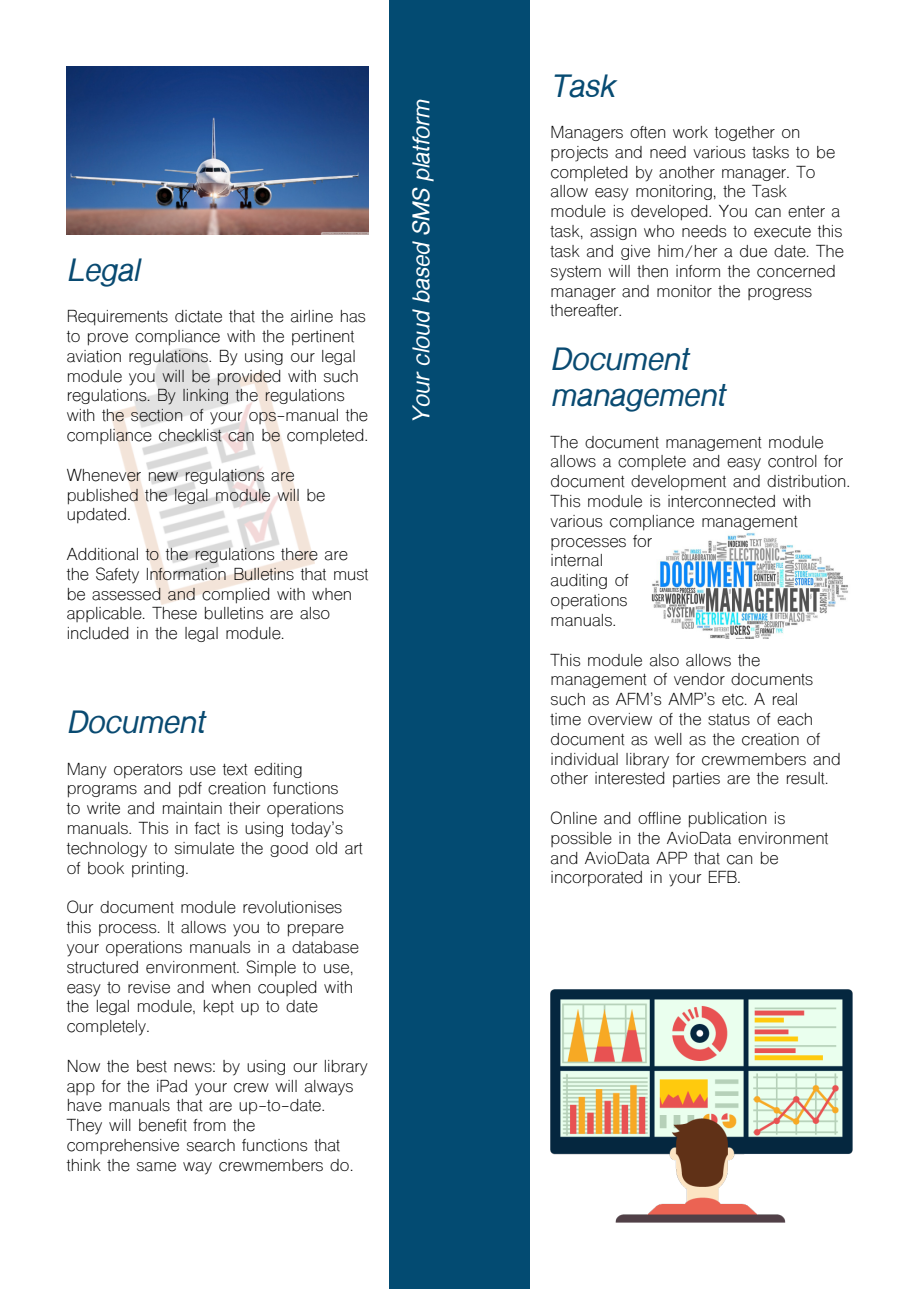
<style>
.page{position:relative;width:919px;height:1289px;background:#fff}
.page>*{position:absolute;margin:0;border:0;box-sizing:border-box;transform-origin:0 0}
.t1{font:italic 700 30px "Shree Dev 0714";color:#094a71}
.t2{font:italic 700 30px "Shree Dev 0714";color:#074b72}
.t3{font:italic 700 22.5px "Shree Dev 0714";color:#fff}
.t4{font:16.5px/19.8px "Shree Dev 0714";color:#000}
</style>
<div class="page">
<img style="left:110px;top:349px;width:204px;height:255px">
<img style="left:651px;top:532px;width:197px;height:106px">
<div style="left:389px;top:0;width:140px;height:1288px;background:#034b72"></div>
<img style="left:550px;top:989px;width:302px;height:233px">
<img style="left:67px;top:67px;width:301px;height:167px">
<p class="t1" style="left:67px;top:253px;width:74px">Legal</p>
<p class="t4" style="left:67px;top:308px;width:303px">Requirements dictate that the airline has to prove compliance with the pertinent aviation regulations. By using our legal module you will be provided with such regulations. By linking the regulations with the section of your ops-manual the compliance checklist can be completed.</p>
<p class="t4" style="left:67px;top:467px;width:260px">Whenever new regulations are published the legal module will be updated.</p>
<p class="t4" style="left:67px;top:546px;width:303px">Additional to the regulations there are the Safety Information Bulletins that must be assessed and complied with when applicable. These bulletins are also included in the legal module.</p>
<p class="t1" style="left:67px;top:705px;width:139px">Document</p>
<p class="t4" style="left:67px;top:760px;width:297px">Many operators use text editing programs and pdf creation functions<br>to write and maintain their operations manuals. This in fact is using today’s technology to simulate the good old art of book printing.</p>
<p class="t4" style="left:67px;top:899px;width:294px">Our document module revolutionises this process. It allows you to prepare your operations manuals in a database structured environment. Simple to use, easy to revise and when coupled with the legal module, kept up to date completely.</p>
<p class="t4" style="left:67px;top:1057px;width:302px">Now the best news: by using our library app for the iPad your crew will always have manuals that are up-to-date.</p>
<p class="t4" style="left:67px;top:1117px;width:288px">They will benefit from the comprehensive search functions that think the same way crewmembers do.</p>
<p class="t3" style="left:408px;top:424px;width:326px;rotate:-90deg">Your cloud based SMS platform</p>
<p class="t2" style="left:550px;top:69px;width:66px">Task</p>
<p class="t4" style="left:550px;top:124px;width:286px">Managers often work together on projects and need various tasks to be completed by another manager. To allow easy monitoring, the Task</p>
<p class="t4" style="left:550px;top:203px;width:295px">module is developed. You can enter a task, assign who needs to execute this task and give him/her a due date. The system will then inform the concerned manager and monitor the progress</p>
<p class="t4" style="left:550px;top:302px;width:73px">thereafter.</p>
<p class="t1" style="left:550px;top:342px;width:139px">Document</p>
<p class="t1" style="left:550px;top:378px;width:175px">management</p>
<p class="t4" style="left:550px;top:433px;width:301px">The document management module allows a complete and easy control for document development and distribution.<br>This module is interconnected with various compliance management processes for<br>internal<br>auditing of<br>operations<br>manuals.</p>
<p class="t4" style="left:550px;top:651px;width:292px">This module also allows the management of vendor documents such as AFM’s AMP’s etc. A real<br>time overview of the status of each document as well as the creation of individual library for crewmembers and other interested parties are the result.</p>
<p class="t4" style="left:550px;top:810px;width:279px">Online and offline publication is possible in the AvioData environment and AvioData APP that can be incorporated in your EFB.</p>
</div>
